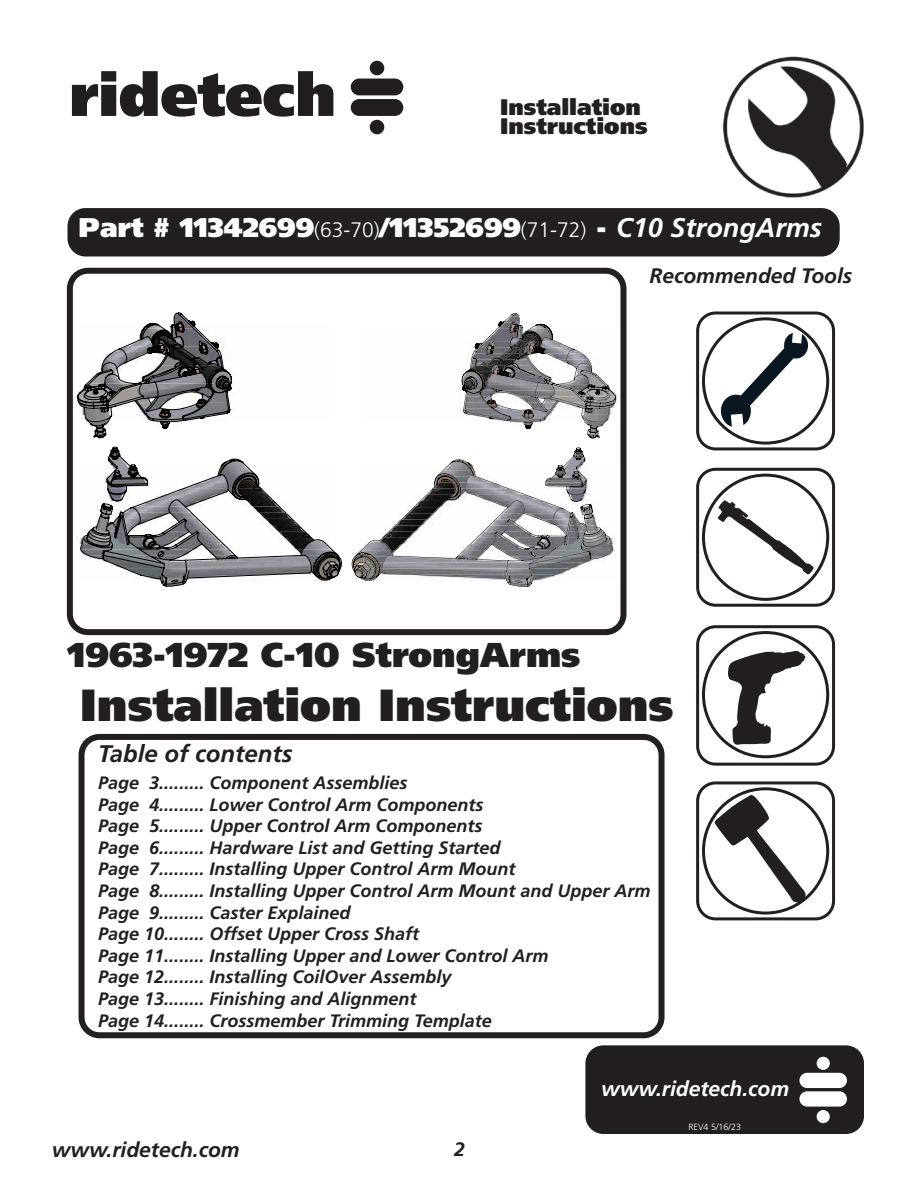
<style>
.page{position:relative;width:918px;height:1188px;background:#fff}
.page>*{position:absolute;margin:0;border:0;box-sizing:border-box;transform-origin:0 0}
.t1{font:900 45px "Frutiger LT Pro";color:#231f20}
.t2{font:900 34.5px "Frutiger LT Pro";color:#231f20}
.t3{font:900 27px "Frutiger LT Pro";color:#fff}
.t4{font:italic 700 24px "Frutiger LT Pro";color:#231f20}
.t5{font:900 22.5px/19.5px "Frutiger LT Pro";color:#231f20}
.t6{font:italic 700 21px "Frutiger LT Pro";color:#231f20}
.t7{font:italic 700 21px "Frutiger LT Pro";color:#fff}
.t8{font:italic 700 19.5px "Frutiger LT Pro";color:#231f20}
.t9{font:italic 700 18px/21.6px "Frutiger LT Pro";color:#231f20}
.t10{font:300 9px "Frutiger LT Pro";color:#fff}
.s1{font-weight:300;font-size:21px}
.s2{font-weight:700;font-style:italic}
</style>
<div class="page">
<img style="left:722px;top:56px;width:142px;height:142px">
<svg style="left:72px;top:71px;width:261px;height:46px"></svg>
<div style="left:351px;top:79px;width:52px;height:16px;background:#221e1f;border-radius:8px"></div>
<div style="left:351px;top:99px;width:52px;height:17px;background:#221e1f;border-radius:8px"></div>
<div style="left:370px;top:61px;width:14px;height:14px;background:#221e1f;border-radius:50%"></div>
<div style="left:370px;top:120px;width:14px;height:14px;background:#221e1f;border-radius:50%"></div>
<div style="left:702px;top:631px;width:127px;height:127px;border:3px solid #231f20;border-radius:50%"></div>
<div style="left:696px;top:625px;width:139px;height:141px;border:3px solid #231f20;border-radius:18px"></div>
<svg style="left:728px;top:651px;width:77px;height:94px"></svg>
<div style="left:696px;top:468px;width:139px;height:139px;border:3px solid #231f20;border-radius:18px"></div>
<svg style="left:718px;top:500px;width:96px;height:75px"></svg>
<div style="left:702px;top:474px;width:127px;height:127px;border:3px solid #231f20;border-radius:50%"></div>
<div style="left:696px;top:781px;width:139px;height:139px;border:3px solid #231f20;border-radius:18px"></div>
<svg style="left:715px;top:795px;width:91px;height:108px"></svg>
<div style="left:702px;top:787px;width:127px;height:128px;border:3px solid #231f20;border-radius:50%"></div>
<div style="left:696px;top:312px;width:139px;height:138px;border:3px solid #231f20;border-radius:18px"></div>
<div style="left:702px;top:317px;width:127px;height:128px;border:3px solid #231f20;border-radius:50%"></div>
<svg style="left:719px;top:333px;width:90px;height:94px"></svg>
<div style="left:68px;top:208px;width:772px;height:48px;background:#231f20;border-radius:18px"></div>
<div style="left:585px;top:1045px;width:279px;height:89px;background:#231f20;border-radius:18px"></div>
<div style="left:799px;top:1073px;width:48px;height:15px;background:#fff;border-radius:8px"></div>
<div style="left:799px;top:1091px;width:48px;height:16px;background:#fff;border-radius:8px"></div>
<div style="left:817px;top:1057px;width:13px;height:13px;background:#fff;border-radius:50%"></div>
<div style="left:817px;top:1110px;width:13px;height:13px;background:#fff;border-radius:50%"></div>
<svg style="left:67px;top:268px;width:559px;height:367px"></svg>
<img style="left:363px;top:310px;width:256px;height:13px">
<svg style="left:363px;top:311px;width:255px;height:276px"></svg>
<img style="left:342px;top:580px;width:21px;height:7px">
<img style="left:342px;top:556px;width:10px;height:20px">
<img style="left:75px;top:562px;width:277px;height:6px">
<img style="left:75px;top:310px;width:288px;height:246px">
<svg style="left:352px;top:548px;width:11px;height:32px"></svg>
<img style="left:342px;top:500px;width:21px;height:38px">
<img style="left:342px;top:482px;width:21px;height:13px">
<img style="left:342px;top:470px;width:21px;height:7px">
<img style="left:330px;top:464px;width:33px;height:1px">
<img style="left:342px;top:457px;width:21px;height:1px">
<img style="left:342px;top:445px;width:21px;height:1px">
<img style="left:330px;top:451px;width:33px;height:1px">
<img style="left:342px;top:439px;width:21px;height:1px">
<img style="left:342px;top:433px;width:21px;height:1px">
<img style="left:342px;top:414px;width:21px;height:14px">
<img style="left:342px;top:397px;width:21px;height:12px">
<img style="left:330px;top:409px;width:33px;height:1px">
<img style="left:342px;top:379px;width:21px;height:11px">
<img style="left:330px;top:390px;width:33px;height:1px">
<img style="left:330px;top:396px;width:33px;height:1px">
<img style="left:342px;top:360px;width:21px;height:12px">
<img style="left:330px;top:372px;width:33px;height:1px">
<img style="left:330px;top:378px;width:33px;height:1px">
<img style="left:342px;top:341px;width:21px;height:12px">
<img style="left:330px;top:353px;width:33px;height:1px">
<img style="left:330px;top:359px;width:33px;height:1px">
<img style="left:342px;top:322px;width:21px;height:13px">
<img style="left:330px;top:335px;width:33px;height:1px">
<img style="left:330px;top:310px;width:33px;height:7px">
<img style="left:330px;top:317px;width:33px;height:1px">
<svg style="left:76px;top:311px;width:266px;height:276px"></svg>
<div style="left:79px;top:734px;width:586px;height:304px;border:6px solid #231f20;border-radius:18px"></div>
<p class="t5" style="left:500px;top:98px;width:149px">Installation<br>Instructions</p>
<h3 class="t3" style="left:79px;top:216px;width:745px">Part # 11342699<span class="s1">(63-70)</span>/11352699<span class="s1">(71-72)</span> - <span class="s2">C10 StrongArms</span></h3>
<p class="t6" style="left:650px;top:266px;width:204px">Recommended Tools</p>
<h2 class="t2" style="left:68px;top:640px;width:514px">1963-1972 C-10 StrongArms</h2>
<h1 class="t1" style="left:80px;top:686px;width:595px">Installation Instructions</h1>
<h3 class="t4" style="left:98px;top:744px;width:196px">Table of contents</h3>
<p class="t9" style="left:98px;top:773px;width:554px">Page 3......... Component Assemblies<br>Page 4......... Lower Control Arm Components<br>Page 5......... Upper Control Arm Components<br>Page 6......... Hardware List and Getting Started<br>Page 7......... Installing Upper Control Arm Mount<br>Page 8......... Installing Upper Control Arm Mount and Upper Arm Page 9......... Caster Explained<br>Page 10........ Offset Upper Cross Shaft<br>Page 11........ Installing Upper and Lower Control Arm<br>Page 12........ Installing CoilOver Assembly<br>Page 13........ Finishing and Alignment<br>Page 14........ Crossmember Trimming Template</p>
<p class="t7" style="left:601px;top:1080px;width:189px">www.ridetech.com</p>
<p class="t6" style="left:52px;top:1141px;width:189px">www.ridetech.com</p>
<p class="t8" style="left:454px;top:1141px;width:12px">2</p>
<p class="t10" style="left:689px;top:1123px;width:54px">REV4 5/16/23</p>
</div>
